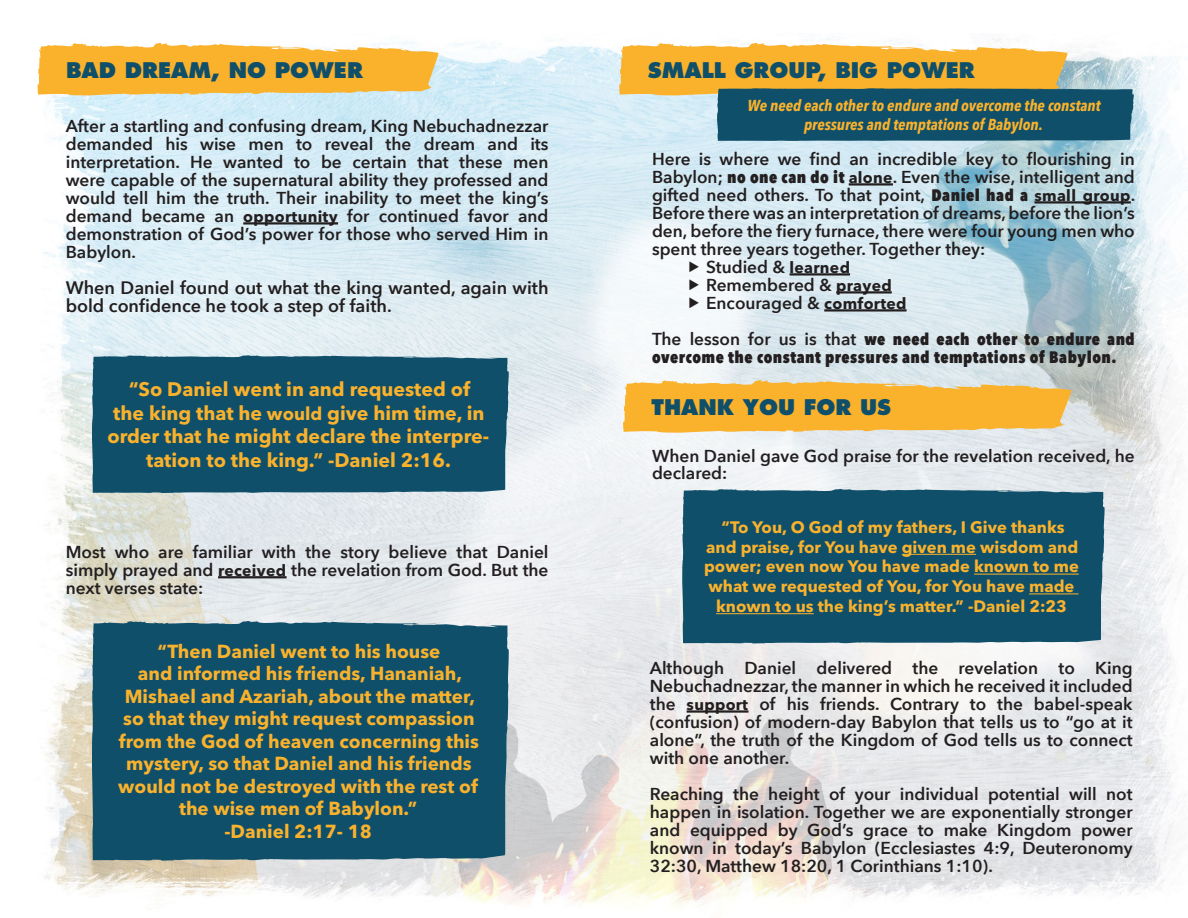
<style>
.page{position:relative;width:1188px;height:918px;background:#fff}
.page>*{position:absolute;margin:0;border:0;box-sizing:border-box;transform-origin:0 0}
.t1{font:800 21px "Futura Std";color:#104f6a}
.t2{font:700 19.5px/23.4px "Avenir Next LT Pro";color:#fab22c;text-align:center}
.t3{font:700 18.75px/22.5px "Avenir Next LT Pro";color:#fab22c;text-align:center}
.t4{font:600 18px/18px "Avenir Next";color:#231f20}
.t5{font:600 17.25px/18px "Avenir Next";color:#231f20;text-align:justify}
.t6{font:700 16.5px/19.8px "Avenir Next LT Pro";color:#fab22c;text-align:center}
.t7{font:800 condensed 16.5px/18px "Avenir Next LT Pro";letter-spacing:.03em;color:#231f20}
.t8{font:italic 700 condensed 15.75px/18.9px "Avenir Next LT Pro";color:#fab22c;text-align:center}
.s1{font-family:"Avenir Next LT Pro";font-weight:700;font-size:15.75px}
.s2{font-family:"Avenir Next LT Pro";font-weight:800;font-stretch:condensed;font-size:16.5px}
.s3{font-family:"Avenir Next";font-weight:600;font-stretch:normal;font-size:17.25px}
.s4{font-size:18px}
</style>
<div class="page">
<img style="left:43px;top:38px;width:1143px;height:870px">
<svg style="left:37px;top:42px;width:401px;height:54px;background:#f7bd4d"></svg>
<hr style="left:243px;top:222px;width:95px;height:3px;background:#231f20">
<hr style="left:218px;top:576px;width:69px;height:2px;background:#231f20">
<div style="left:682px;top:489px;width:423px;height:155px;background:#104f6a"></div>
<hr style="left:902px;top:554px;width:74px;height:1px;background:#fab22c">
<hr style="left:974px;top:574px;width:105px;height:1px;background:#fab22c">
<hr style="left:1029px;top:593px;width:50px;height:1px;background:#fab22c">
<hr style="left:716px;top:613px;width:98px;height:1px;background:#fab22c">
<div style="left:92px;top:355px;width:417px;height:138px;background:#104f6a"></div>
<div style="left:92px;top:621px;width:417px;height:240px;background:#104f6a"></div>
<hr style="left:849px;top:183px;width:44px;height:3px;background:#231f20">
<hr style="left:1034px;top:201px;width:97px;height:3px;background:#231f20">
<hr style="left:790px;top:273px;width:60px;height:3px;background:#231f20">
<hr style="left:836px;top:291px;width:56px;height:3px;background:#231f20">
<hr style="left:824px;top:309px;width:83px;height:3px;background:#231f20">
<svg style="left:622px;top:380px;width:450px;height:53px;background:#f6ba49"></svg>
<svg style="left:619px;top:42px;width:515px;height:99px;background:#91946f"></svg>
<hr style="left:687px;top:710px;width:61px;height:3px;background:#231f20">
<svg style="left:690px;top:261px;width:9px;height:11px"></svg>
<svg style="left:690px;top:279px;width:9px;height:11px"></svg>
<svg style="left:690px;top:297px;width:9px;height:11px"></svg>
<p class="t1" style="left:66px;top:57px;width:298px">BAD DREAM, NO POWER</p>
<p class="t1" style="left:648px;top:57px;width:329px">SMALL GROUP, BIG POWER</p>
<p class="t5" style="left:66px;top:117px;width:484px">After a startling and confusing dream, King Nebuchadnezzar demanded his wise men to reveal the dream and its interpretation. He wanted to be certain that these men were capable of the supernatural ability they professed and would tell him the truth. Their inability to meet the king’s demand became an <span class="s1">opportunity</span> for continued favor and demonstration of God’s power for those who served Him in Babylon.</p>
<p class="t4" style="left:66px;top:278px;width:484px">When Daniel found out what the king wanted, again with bold confidence he took a step of faith.</p>
<p class="t8" style="left:747px;top:96px;width:355px">We need each other to endure and overcome the constant pressures and temptations of Babylon.</p>
<p class="t5" style="left:652px;top:150px;width:485px">Here is where we find an incredible key to flourishing in Babylon; <span class="s2">no one can do it</span> <span class="s1">alone</span>. Even the wise, intelligent and gifted need others. To that point, <span class="s2">Daniel had a</span> <span class="s1">small group</span>.<br>Before there was an interpretation of dreams, before the lion’s den, before the fiery furnace, there were four young men who spent three years together. Together they:</p>
<p class="t5" style="left:706px;top:258px;width:145px">Studied &amp; <span class="s1">learned</span></p>
<p class="t5" style="left:706px;top:276px;width:187px">Remembered &amp; <span class="s1">prayed</span></p>
<p class="t5" style="left:706px;top:294px;width:202px">Encouraged &amp; <span class="s1">comforted</span></p>
<p class="t7" style="left:652px;top:330px;width:484px"><span class="s3">The lesson for us is that</span> we need each other to endure and overcome the constant pressures and temptations of Babylon.</p>
<p class="t1" style="left:652px;top:394px;width:241px">THANK YOU FOR US</p>
<p class="t5" style="left:652px;top:447px;width:484px;line-height:17.2px">When Daniel gave God praise for the revelation received, he declared:</p>
<p class="t2" style="left:107px;top:378px;width:383px">“So Daniel went in and requested of<br>the king that he <span class="s4">would</span> give him time, in order that he might declare the interpre&shy;tation to the king.” -Daniel 2:16.</p>
<p class="t5" style="left:66px;top:543px;width:484px">Most who are familiar with the story believe that Daniel simply prayed and <span class="s1">received</span> the revelation from God. But the next verses state:</p>
<p class="t3" style="left:158px;top:640px;width:284px">“Then Daniel went to his house</p>
<p class="t3" style="left:138px;top:662px;width:326px">and informed his friends, Hananiah,</p>
<p class="t3" style="left:118px;top:685px;width:362px">Mishael and Azariah, about the matter, so that they might request compassion from the God of heaven concerning this mystery, so that Daniel and his friends would not be destroyed with the rest of the wise men of Babylon.”</p>
<p class="t3" style="left:225px;top:820px;width:149px">-Daniel 2:17- 18</p>
<p class="t6" style="left:704px;top:517px;width:376px">“To You, O God of my fathers, I Give thanks and praise, for You have given me wisdom and power; even now You have made known to me what we requested of You, for You have made known to us the king’s matter.” -Daniel 2:23</p>
<p class="t5" style="left:650px;top:659px;width:484px">Although Daniel delivered the revelation to King Nebuchadnezzar, the manner in which he received it included the <span class="s1">support</span> of his friends. Contrary to the babel-speak (confusion) of modern-day Babylon that tells us to “go at it alone”, the truth of the Kingdom of God tells us to connect with one another.</p>
<p class="t5" style="left:650px;top:785px;width:484px">Reaching the height of your individual potential will not happen in isolation. Together we are exponentially stronger and equipped by God’s grace to make Kingdom power known in today’s Babylon (Ecclesiastes 4:9, Deuteronomy 32:30, Matthew 18:20, 1 Corinthians 1:10).</p>
</div>
